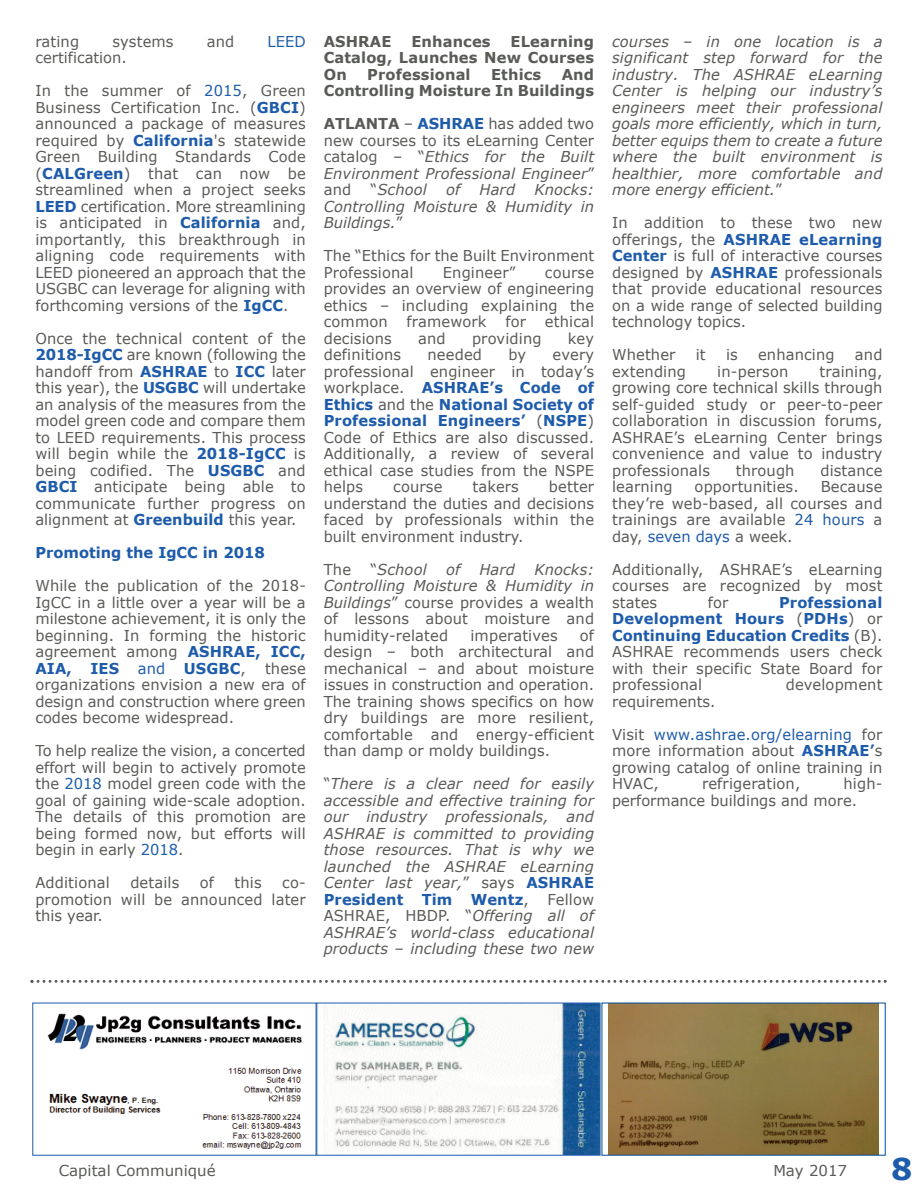
<style>
.page{position:relative;width:918px;height:1188px;background:#fff}
.page>*{position:absolute;margin:0;border:0;box-sizing:border-box;transform-origin:0 0}
.t1{font:700 30px "Verdana";color:#1e5cab}
.t2{font:15px/16.5px "Verdana";letter-spacing:.01em;color:#595b57;text-align:justify}
.t3{font:italic 15px/16.5px "Verdana";letter-spacing:.01em;color:#595b57;text-align:justify}
.t4{font:700 15px/16.5px "Verdana";letter-spacing:.01em;color:#595b57;text-align:justify}
.t5{font:700 15px "Verdana";color:#1e5cab}
.t6{font:15px "Verdana";color:#1e5cab}
.s1{color:#1e5cab}
.s2{font-weight:700;color:#1e5cab}
.s3{font-weight:700}
.s4{font-style:italic}
.s5{font-style:normal}
.s6{font-weight:700;font-style:normal;color:#1e5cab}
</style>
<div class="page">
<svg style="left:30px;top:980px;width:857px;height:3px"></svg>
<img style="left:47px;top:1013px;width:255px;height:136px">
<img style="left:326px;top:1005px;width:272px;height:149px">
<div style="left:316px;top:1003px;width:284px;height:153px;border:1px solid #1e5cab"></div>
<img style="left:608px;top:1005px;width:270px;height:149px">
<p class="t2" style="left:35px;top:33px;width:45px">rating</p>
<p class="t2" style="left:112px;top:33px;width:63px">systems</p>
<p class="t2" style="left:207px;top:33px;width:29px">and</p>
<p class="t6" style="left:267px;top:32px;width:40px">LEED</p>
<p class="t2" style="left:35px;top:49px;width:93px">certification.</p>
<p class="t2" style="left:35px;top:82px;width:272px">In the summer of <span class="s1">2015</span>, Green Business Certification Inc. (<span class="s2">GBCI</span>) announced a package of measures required by <span class="s2">California</span>'s statewide Green Building Standards Code (<span class="s2">CALGreen</span>) that can now be streamlined when a project seeks <span class="s2">LEED</span> certification. More streamlining is anticipated in <span class="s2">California</span> and, importantly, this breakthrough in aligning code requirements with LEED pioneered an approach that the USGBC can leverage for aligning with forthcoming versions of the <span class="s2">IgCC</span>.</p>
<p class="t2" style="left:35px;top:330px;width:272px">Once the technical content of the <span class="s2">2018-IgCC</span> are known (following the handoff from <span class="s2">ASHRAE</span> to <span class="s2">ICC</span> later this year), the <span class="s2">USGBC</span> will undertake an analysis of the measures from the model green code and compare them to LEED requirements. This process will begin while the <span class="s2">2018-IgCC</span> is being codified. The <span class="s2">USGBC</span> and <span class="s2">GBCI</span> anticipate being able to communicate further progress on alignment at <span class="s2">Greenbuild</span> this year.</p>
<p class="t5" style="left:35px;top:543px;width:231px">Promoting the IgCC in 2018</p>
<p class="t2" style="left:35px;top:577px;width:272px">While the publication of the 2018- IgCC in a little over a year will be a milestone achievement, it is only the beginning. In forming the historic agreement among <span class="s2">ASHRAE, ICC, AIA, IES</span> <span class="s1">and</span> <span class="s2">USGBC</span>,</p>
<p class="t2" style="left:35px;top:660px;width:272px;text-indent:230px">these organizations envision a new era of design and construction where green codes become widespread.</p>
<p class="t2" style="left:35px;top:742px;width:272px">To help realize the vision, a concerted effort will begin to actively promote the <span class="s1">2018</span> model green code with the goal of gaining wide-scale adoption.<br>The details of this promotion are being formed now, but efforts will begin in early <span class="s1">2018</span>.</p>
<p class="t2" style="left:35px;top:874px;width:76px">Additional</p>
<p class="t2" style="left:130px;top:874px;width:51px">details</p>
<p class="t2" style="left:200px;top:874px;width:16px">of</p>
<p class="t2" style="left:235px;top:874px;width:29px">this</p>
<p class="t2" style="left:35px;top:874px;width:272px;text-indent:247px">co&shy;promotion will be announced later this year.</p>
<p class="t4" style="left:324px;top:33px;width:69px">ASHRAE</p>
<p class="t4" style="left:411px;top:33px;width:81px">Enhances</p>
<p class="t4" style="left:324px;top:33px;width:272px;text-indent:187px">ELearning Catalog, Launches New Courses On</p>
<p class="t4" style="left:367px;top:66px;width:105px">Professional</p>
<p class="t4" style="left:491px;top:66px;width:52px">Ethics</p>
<p class="t4" style="left:324px;top:66px;width:272px;text-align:right">And<br>Controlling Moisture In Buildings</p>
<p class="t2" style="left:324px;top:115px;width:272px"><span class="s3">ATLANTA</span> – <span class="s2">ASHRAE</span> has added two new courses to its eLearning Center catalog – “<span class="s4">Ethics for the Built Environment Professional Engineer</span>” and</p>
<p class="t3" style="left:371px;top:181px;width:58px"><span class="s5">“</span>School</p>
<p class="t3" style="left:446px;top:181px;width:16px">of</p>
<p class="t3" style="left:480px;top:181px;width:37px">Hard</p>
<p class="t3" style="left:324px;top:181px;width:272px;text-indent:211px">Knocks:<br>Controlling Moisture &amp; Humidity in Buildings.<span class="s5">”</span></p>
<p class="t2" style="left:324px;top:247px;width:272px">The “Ethics for the Built Environment<br>Professional</p>
<p class="t2" style="left:443px;top:264px;width:74px">Engineer”</p>
<p class="t2" style="left:324px;top:264px;width:272px;text-indent:221px">course provides an overview of engineering ethics – including explaining the common</p>
<p class="t2" style="left:407px;top:313px;width:81px">framework</p>
<p class="t2" style="left:505px;top:313px;width:22px">for</p>
<p class="t2" style="left:545px;top:313px;width:51px">ethical</p>
<p class="t2" style="left:324px;top:330px;width:70px">decisions</p>
<p class="t2" style="left:418px;top:330px;width:29px">and</p>
<p class="t2" style="left:472px;top:330px;width:71px">providing</p>
<p class="t2" style="left:568px;top:330px;width:28px">key</p>
<p class="t2" style="left:324px;top:346px;width:79px">definitions</p>
<p class="t2" style="left:428px;top:346px;width:56px">needed</p>
<p class="t2" style="left:508px;top:346px;width:19px">by</p>
<p class="t2" style="left:324px;top:346px;width:272px;text-indent:229px">every professional engineer in today’s workplace. <span class="s2">ASHRAE’s Code of Ethics</span> and the <span class="s2">National Society of Professional Engineers’</span> (<span class="s2">NSPE</span>)<br>Code of Ethics are also discussed.<br>Additionally, a review of several ethical case studies from the NSPE helps</p>
<p class="t2" style="left:324px;top:478px;width:272px;text-indent:225px">better understand the duties and decisions faced by professionals within the built environment industry.</p>
<p class="t2" style="left:324px;top:561px;width:29px">The</p>
<p class="t3" style="left:370px;top:561px;width:58px"><span class="s5">“</span>School</p>
<p class="t3" style="left:446px;top:561px;width:16px">of</p>
<p class="t3" style="left:479px;top:561px;width:37px">Hard</p>
<p class="t2" style="left:393px;top:478px;width:51px">course</p>
<p class="t2" style="left:472px;top:478px;width:48px">takers</p>
<p class="t2" style="left:324px;top:561px;width:272px;text-indent:211px"><span class="s4">Knocks:<br>Controlling Moisture &amp; Humidity in Buildings</span>” course provides a wealth of lessons about moisture and humidity-related</p>
<p class="t2" style="left:324px;top:627px;width:272px;text-indent:256px">of design – both architectural and mechanical – and about moisture issues in construction and operation.<br>The training shows specifics on how dry buildings are more resilient, comfortable and energy-efficient than damp or moldy buildings.</p>
<p class="t3" style="left:324px;top:775px;width:272px"><span class="s5">“</span>There is a clear need for easily accessible and effective training for our industry professionals, and ASHRAE is committed to providing those resources. That is why we launched the ASHRAE eLearning Center last year,<span class="s5">” says</span> <span class="s6">ASHRAE President Tim Wentz</span><span class="s5">, Fellow ASHRAE, HBDP. “</span>Offering all of ASHRAE’s world-class educational products – including these two new</p>
<p class="t2" style="left:470px;top:627px;width:89px">imperatives</p>
<p class="t3" style="left:612px;top:33px;width:272px">courses – in one location is a significant step forward for the industry. The ASHRAE eLearning Center is helping our industry’s engineers meet their professional goals more efficiently, which in turn, better equips them to create a future where the built environment is healthier, more comfortable and more energy efficient.<span class="s5">”</span></p>
<p class="t2" style="left:612px;top:214px;width:272px">In addition to these two new offerings, the <span class="s2">ASHRAE eLearning Center</span> is full of interactive courses designed by <span class="s2">ASHRAE</span> professionals that provide educational resources on a wide range of selected building technology topics.</p>
<p class="t2" style="left:612px;top:346px;width:65px">Whether</p>
<p class="t2" style="left:696px;top:346px;width:11px">it</p>
<p class="t2" style="left:726px;top:346px;width:13px">is</p>
<p class="t2" style="left:758px;top:346px;width:78px">enhancing</p>
<p class="t2" style="left:855px;top:346px;width:29px">and</p>
<p class="t2" style="left:612px;top:363px;width:75px">extending</p>
<p class="t2" style="left:717px;top:363px;width:73px">in-person</p>
<p class="t2" style="left:612px;top:363px;width:272px;text-indent:208px">training, growing core technical skills through self-guided study or peer-to-peer collaboration in discussion forums, ASHRAE’s eLearning Center brings convenience and value to industry professionals</p>
<p class="t2" style="left:736px;top:462px;width:60px">through</p>
<p class="t2" style="left:820px;top:462px;width:64px">distance</p>
<p class="t2" style="left:612px;top:478px;width:62px">learning</p>
<p class="t2" style="left:695px;top:478px;width:106px">opportunities.</p>
<p class="t2" style="left:612px;top:478px;width:272px;text-indent:209px">Because they’re web-based, all courses and trainings are available <span class="s1">24 hours</span> a day, <span class="s1">seven days</span> a week.</p>
<p class="t2" style="left:612px;top:561px;width:272px">Additionally, ASHRAE’s eLearning courses are recognized by most states</p>
<p class="t2" style="left:612px;top:594px;width:272px;text-indent:167px"><span class="s2">Professional Development Hours</span> (<span class="s2">PDHs</span>) or <span class="s2">Continuing Education Credits</span> (B).<br>ASHRAE recommends users check with their specific State Board for professional</p>
<p class="t2" style="left:708px;top:594px;width:22px">for</p>
<p class="t2" style="left:786px;top:676px;width:98px">development</p>
<p class="t2" style="left:612px;top:693px;width:105px">requirements.</p>
<p class="t2" style="left:612px;top:726px;width:272px">Visit <span class="s1">www.ashrae.org/elearning</span> for more information about <span class="s2">ASHRAE’</span>s growing catalog of online training in HVAC,</p>
<p class="t2" style="left:702px;top:775px;width:100px">refrigeration,</p>
<p class="t2" style="left:612px;top:775px;width:272px;text-indent:231px">high&shy;performance buildings and more.</p>
<p class="t2" style="left:59px;top:1162px;width:158px">Capital Communiqué</p>
<p class="t2" style="left:773px;top:1162px;width:75px">May 2017</p>
<h1 class="t1" style="left:891px;top:1150px;width:23px">8</h1>
</div>
